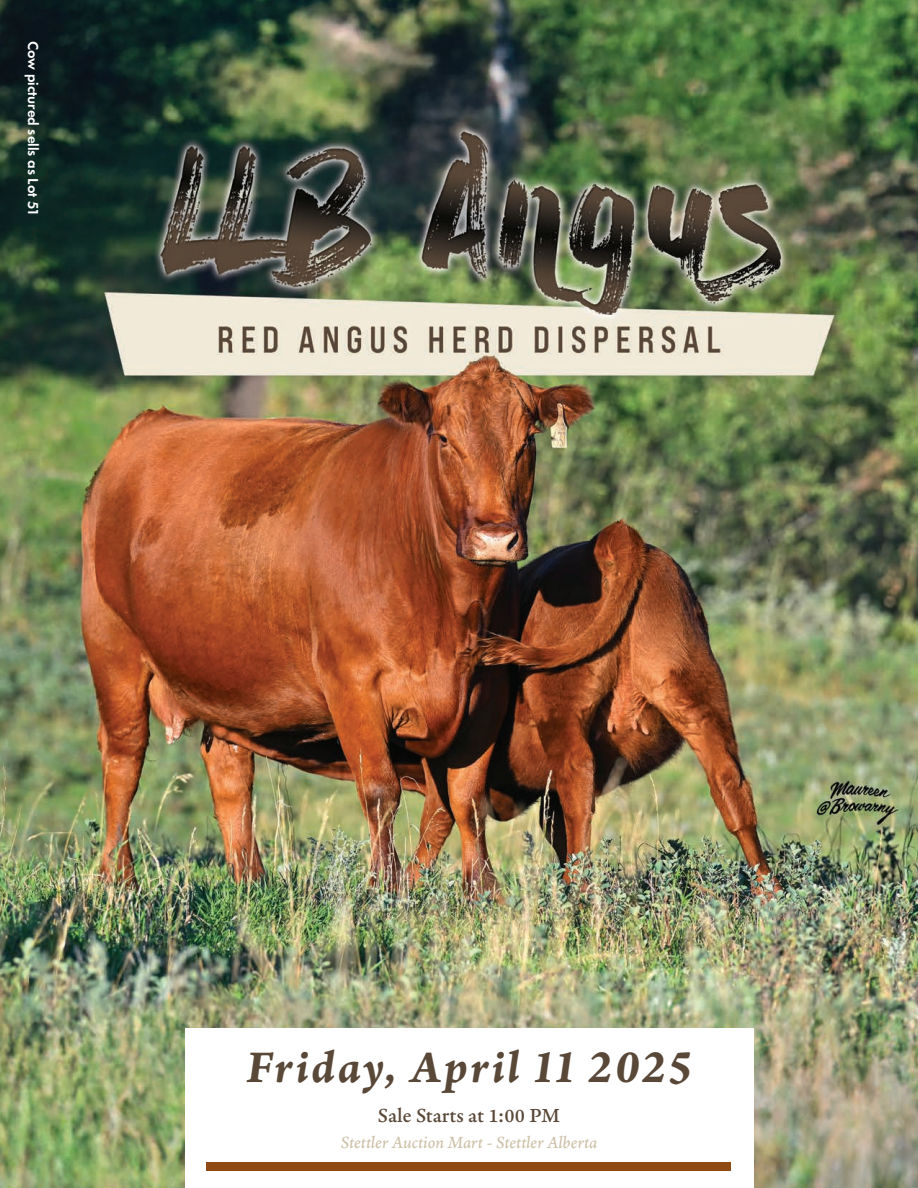
<style>
.page{position:relative;width:918px;height:1188px;background:#fff}
.page>*{position:absolute;margin:0;border:0;box-sizing:border-box;transform-origin:0 0}
.t1{font:47.4px "Adobe Aldine Caption Bold It";letter-spacing:.05em;color:#594738}
.t2{font:21px "Adobe Aldine Caption Med";color:#594738}
.t3{font:18px "Adobe Aldine Caption It";color:#cdc0a8}
.t4{font:600 15px "Futura PT";color:#fff}
</style>
<div class="page">
<img style="left:0;top:0;width:918px;height:1188px">
<div style="left:185px;top:1028px;width:568px;height:160px;background:#fff"></div>
<div style="left:206px;top:1162px;width:525px;height:9px;background:#8f4a13"></div>
<p class="t4" style="left:42px;top:41px;width:176px;rotate:90deg">Cow pictured sells as Lot 51</p>
<p class="t1" style="left:247px;top:1035px;width:446px">Friday, April 11 2025</p>
<p class="t2" style="left:378px;top:1102px;width:184px">Sale Starts at 1:00 PM</p>
<p class="t3" style="left:341px;top:1130px;width:258px">Stettler Auction Mart - Stettler Alberta</p>
</div>
